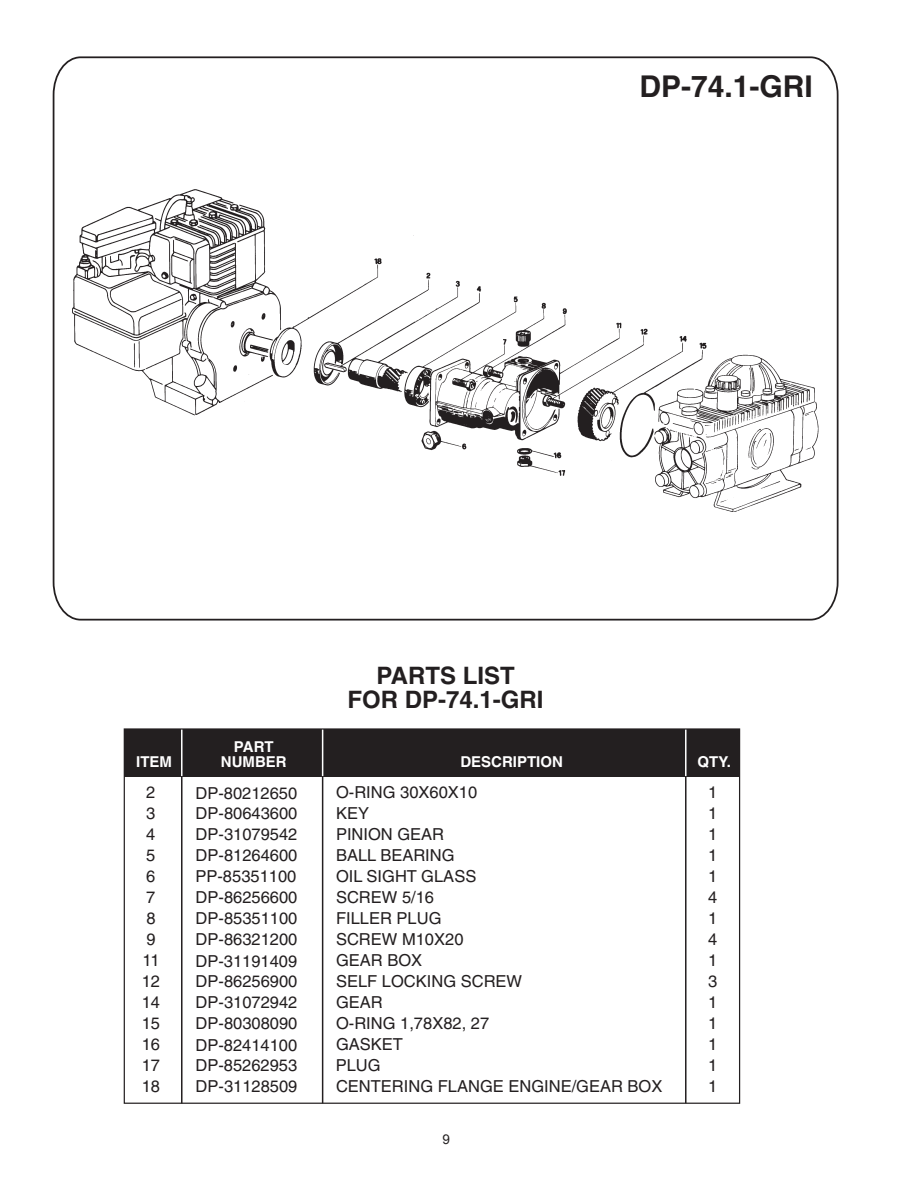
<style>
.page{position:relative;width:918px;height:1188px;background:#fff}
.page>*{position:absolute;margin:0;border:0;box-sizing:border-box;transform-origin:0 0}
.t1{font:700 30px "Helvetica";color:#231f20}
.t2{font:700 24px/24px "Helvetica";color:#231f20;text-align:center}
.t3{font:16.5px/19.5px "Helvetica";color:#231f20}
.t4{font:700 15px "Helvetica";color:#fff}
.t5{font:13.5px "Arial";color:#231f20}
</style>
<div class="page">
<div style="left:124px;top:729px;width:616px;height:47px;background:#231f20"></div>
<hr style="left:685px;top:729px;width:2px;height:47px;background:#fff">
<hr style="left:322px;top:729px;width:1px;height:47px;background:#fff">
<hr style="left:181px;top:729px;width:2px;height:47px;background:#fff">
<hr style="left:181px;top:776px;width:2px;height:327px;background:#231f20">
<hr style="left:322px;top:776px;width:1px;height:327px;background:#231f20">
<hr style="left:685px;top:776px;width:2px;height:327px;background:#231f20">
<svg style="left:52px;top:56px;width:787px;height:565px"></svg>
<img style="left:72px;top:190px;width:756px;height:322px">
<h1 class="t1" style="left:639px;top:68px;width:175px">DP-74.1-GRI</h1>
<p class="t4" style="left:234px;top:737px;width:41px">PART</p>
<h2 class="t2" style="left:348px;top:663px;width:198px">PARTS LIST<br>FOR DP-74.1-GRI</h2>
<p class="t4" style="left:136px;top:752px;width:37px">ITEM</p>
<p class="t4" style="left:221px;top:752px;width:67px">NUMBER</p>
<p class="t4" style="left:460px;top:752px;width:104px">DESCRIPTION</p>
<p class="t4" style="left:698px;top:752px;width:35px">QTY.</p>
<p class="t3" style="left:146px;top:783px;width:11px">2</p>
<p class="t3" style="left:279px;top:783px;width:11px">0</p>
<p class="t3" style="left:336px;top:783px;width:143px">O-RING 30X60X10</p>
<p class="t3" style="left:708px;top:783px;width:11px">1</p>
<p class="t3" style="left:146px;top:804px;width:11px">3</p>
<p class="t3" style="left:196px;top:804px;width:103px">DP-80643600</p>
<p class="t3" style="left:336px;top:804px;width:35px">KEY</p>
<p class="t3" style="left:708px;top:804px;width:11px">1</p>
<p class="t3" style="left:146px;top:825px;width:11px">4</p>
<p class="t3" style="left:196px;top:825px;width:103px">DP-31079542</p>
<p class="t3" style="left:336px;top:825px;width:110px">PINION GEAR</p>
<p class="t3" style="left:708px;top:825px;width:11px">1</p>
<p class="t3" style="left:146px;top:846px;width:11px">5</p>
<p class="t3" style="left:196px;top:846px;width:103px">DP-81264600</p>
<p class="t3" style="left:336px;top:846px;width:120px">BALL BEARING</p>
<p class="t3" style="left:708px;top:846px;width:11px">1</p>
<p class="t3" style="left:146px;top:867px;width:11px">6</p>
<p class="t3" style="left:196px;top:867px;width:13px">D</p>
<p class="t3" style="left:261px;top:867px;width:20px">05</p>
<p class="t3" style="left:336px;top:867px;width:142px">OIL SIGHT GLASS</p>
<p class="t3" style="left:708px;top:867px;width:11px">1</p>
<p class="t3" style="left:146px;top:888px;width:11px">7</p>
<p class="t3" style="left:196px;top:888px;width:103px">DP-86256600</p>
<p class="t3" style="left:336px;top:888px;width:100px">SCREW 5/16</p>
<p class="t3" style="left:708px;top:888px;width:11px">4</p>
<p class="t3" style="left:146px;top:909px;width:11px">8</p>
<p class="t3" style="left:196px;top:909px;width:103px">DP-85351100</p>
<p class="t3" style="left:336px;top:909px;width:107px">FILLER PLUG</p>
<p class="t3" style="left:708px;top:909px;width:11px">1</p>
<p class="t3" style="left:146px;top:930px;width:11px">9</p>
<p class="t3" style="left:196px;top:930px;width:103px">DP-86321200</p>
<p class="t3" style="left:336px;top:930px;width:129px">SCREW M10X20</p>
<p class="t3" style="left:708px;top:930px;width:11px">4</p>
<p class="t3" style="left:142px;top:951px;width:19px">11</p>
<p class="t3" style="left:252px;top:951px;width:20px">28</p>
<p class="t3" style="left:336px;top:951px;width:88px">GEAR BOX</p>
<p class="t3" style="left:708px;top:951px;width:11px">1</p>
<p class="t3" style="left:142px;top:972px;width:20px">12</p>
<p class="t3" style="left:196px;top:972px;width:103px">DP-86256900</p>
<p class="t3" style="left:336px;top:972px;width:188px">SELF LOCKING SCREW</p>
<p class="t3" style="left:708px;top:972px;width:11px">3</p>
<p class="t3" style="left:142px;top:993px;width:20px">14</p>
<p class="t3" style="left:196px;top:993px;width:103px">DP-31072942</p>
<p class="t3" style="left:336px;top:993px;width:48px">GEAR</p>
<p class="t3" style="left:708px;top:993px;width:11px">1</p>
<p class="t3" style="left:142px;top:1014px;width:20px">15</p>
<p class="t3" style="left:196px;top:1014px;width:103px">DP-80308090</p>
<p class="t3" style="left:336px;top:1014px;width:155px">O-RING 1,78X82, 27</p>
<p class="t3" style="left:708px;top:1014px;width:11px">1</p>
<p class="t3" style="left:142px;top:1035px;width:20px">16</p>
<p class="t3" style="left:233px;top:1035px;width:47px">03 87</p>
<p class="t3" style="left:336px;top:1035px;width:68px">GASKET</p>
<p class="t3" style="left:708px;top:1035px;width:11px">1</p>
<p class="t3" style="left:142px;top:1056px;width:20px">17</p>
<p class="t3" style="left:261px;top:1056px;width:38px">3200</p>
<p class="t3" style="left:336px;top:1055px;width:92px">PLUG G 1/2</p>
<p class="t3" style="left:708px;top:1056px;width:11px">1</p>
<p class="t3" style="left:142px;top:1077px;width:20px">18</p>
<p class="t3" style="left:196px;top:1077px;width:103px">DP-31128509</p>
<p class="t3" style="left:336px;top:1077px;width:328px">CENTERING FLANGE ENGINE/GEAR BOX</p>
<p class="t3" style="left:708px;top:1077px;width:11px">1</p>
<p class="t3" style="left:195px;top:783px;width:103px">DP-80212650</p>
<p class="t3" style="left:195px;top:866px;width:102px">PP-85351100</p>
<p class="t3" style="left:195px;top:951px;width:103px">DP-31191409</p>
<p class="t3" style="left:195px;top:1035px;width:103px">DP-82414100<br>DP-85262953</p>
<p class="t5" style="left:443px;top:1130px;width:9px">9</p>
</div>
